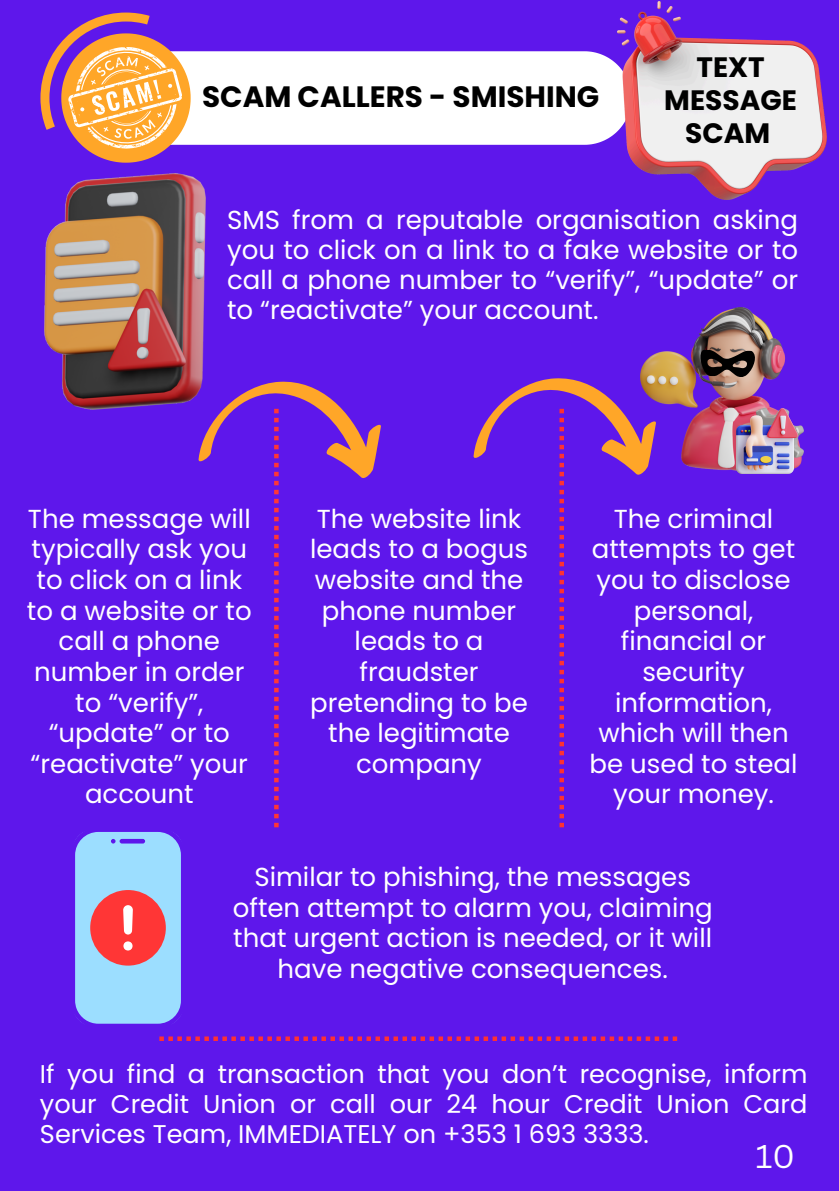
<style>
.page{position:relative;width:839px;height:1191px;background:#fff}
.page>*{position:absolute;margin:0;border:0;box-sizing:border-box;transform-origin:0 0}
.t1{font:32px "Canva Sans";color:#fff}
.t2{font:700 29.4px "Poppins";color:#000}
.t3{font:700 28px/32.8px "Poppins";color:#000;text-align:center}
.t4{font:26px/30.6px "Poppins";color:#fff;text-align:center}
.t5{font:25.6px/30px "Poppins";color:#fff;text-align:justify}
</style>
<div class="page">
<div style="left:0;top:0;width:838px;height:1191px;background:#5e17eb"></div>
<div style="left:191px;top:51px;width:426px;height:94px;background:#fff"></div>
<img style="left:617px;top:2px;width:209px;height:198px">
<svg style="left:40px;top:13px;width:151px;height:150px"></svg>
<img style="left:45px;top:174px;width:160px;height:235px">
<svg style="left:75px;top:832px;width:106px;height:192px;background:#afb5d5"></svg>
<svg style="left:159px;top:1036px;width:518px;height:5px"></svg>
<svg style="left:198px;top:380px;width:183px;height:447px"></svg>
<svg style="left:473px;top:378px;width:169px;height:449px"></svg>
<img style="left:640px;top:308px;width:163px;height:165px">
<img style="left:736px;top:409px;width:61px;height:64px">
<svg style="left:699px;top:349px;width:56px;height:28px;background:#4d3e38"></svg>
<p class="t2" style="left:202px;top:76px;width:398px">SCAM CALLERS - SMISHING</p>
<p class="t3" style="left:664px;top:51px;width:134px">TEXT<br>MESSAGE<br>SCAM</p>
<h3 class="t4" style="left:227px;top:205px;width:572px;line-height:30px;text-align:justify">SMS from a reputable organisation asking you to click on a link to a fake website or to call a phone number to “verify”, “update” or to “reactivate” your account.</h3>
<p class="t4" style="left:27px;top:503px;width:226px">The message will typically ask you to click on a link to a website or to call a phone number in order to “verify”, “update” or to “reactivate” your account</p>
<p class="t4" style="left:310px;top:503px;width:219px">The website link leads to a bogus website and the phone number leads to a fraudster pretending to be the legitimate company</p>
<p class="t4" style="left:589px;top:503px;width:209px">The criminal attempts to get you to disclose personal, financial or security information, which will then be used to steal your money.</p>
<h1 class="t4" style="left:233px;top:862px;width:481px">Similar to phishing, the messages often attempt to alarm you, claiming that urgent action is needed, or it will have negative consequences.</h1>
<p class="t5" style="left:40px;top:1059px;width:769px">If you find a transaction that you don’t recognise, inform your Credit Union or call our 24 hour Credit Union Card Services Team, IMMEDIATELY on +353 1 693 3333.</p>
<p class="t1" style="left:755px;top:1134px;width:41px">10</p>
</div>
